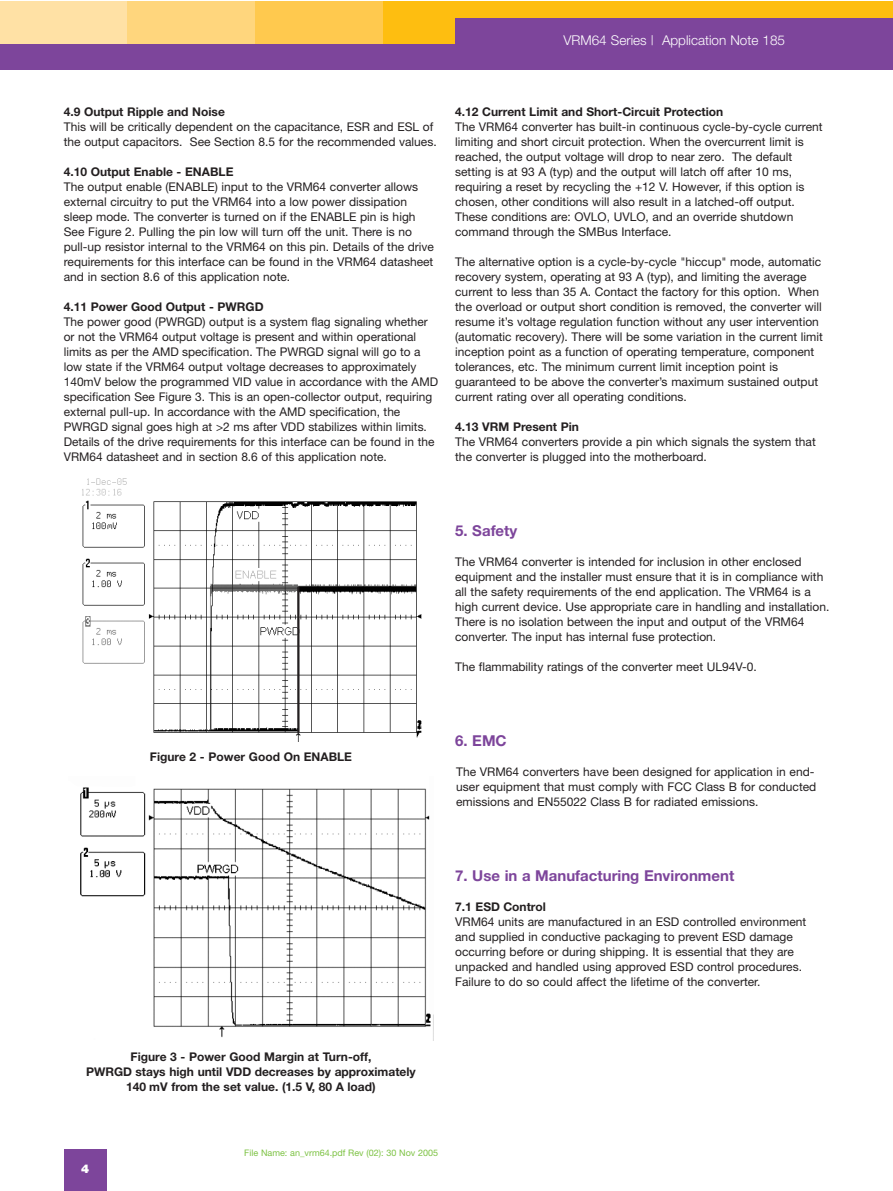
<style>
.page{position:relative;width:893px;height:1191px;background:#fff}
.page>*{position:absolute;margin:0;border:0;box-sizing:border-box;transform-origin:0 0}
.t1{font:700 15px "Helvetica Neue";color:#7d459b}
.t2{font:300 13.5px "Helvetica Neue";color:#fff}
.t3{font:12px/15px "Helvetica Neue";color:#231f20}
.t4{font:700 12px/15px "Helvetica Neue";color:#231f20;text-align:center}
.t5{font:900 12px "Helvetica Neue";color:#fff}
.t6{font:9px "Helvetica Neue";color:#7cc242}
</style>
<div class="page">
<div style="left:0;top:2px;width:128px;height:42px;background:#ffe1a5"></div>
<div style="left:128px;top:2px;width:127px;height:42px;background:#ffd67d"></div>
<div style="left:255px;top:2px;width:128px;height:42px;background:#ffc94e"></div>
<div style="left:383px;top:2px;width:509px;height:42px;background:#febe10"></div>
<div style="left:64px;top:1150px;width:42px;height:41px;background:#7d459b"></div>
<div style="left:455px;top:19px;width:437px;height:25px;background:#7d459b"></div>
<div style="left:0;top:44px;width:892px;height:26px;background:#7d459b"></div>
<img style="left:82px;top:478px;width:340px;height:263px">
<img style="left:80px;top:787px;width:351px;height:251px">
<hr style="left:297px;top:587px;width:2px;height:146px;background:#231f20">
<p class="t2" style="left:563px;top:35px;width:223px">VRM64 Series | Application Note 185</p>
<p class="t4" style="left:64px;top:106px;width:163px">4.9 Output Ripple and Noise</p>
<p class="t3" style="left:64px;top:121px;width:374px">This will be critically dependent on the capacitance, ESR and ESL of the output capacitors. See Section 8.5 for the recommended values.</p>
<p class="t4" style="left:64px;top:166px;width:171px">4.10 Output Enable - ENABLE</p>
<p class="t3" style="left:64px;top:181px;width:372px">The output enable (ENABLE) input to the VRM64 converter allows external circuitry to put the VRM64 into a low power dissipation sleep mode. The converter is turned on if the ENABLE pin is high See Figure 2. Pulling the pin low will turn off the unit. There is no pull-up resistor internal to the VRM64 on this pin. Details of the drive requirements for this interface can be found in the VRM64 datasheet and in section 8.6 of this application note.</p>
<p class="t4" style="left:64px;top:301px;width:201px">4.11 Power Good Output - PWRGD</p>
<p class="t3" style="left:64px;top:316px;width:376px">The power good (PWRGD) output is a system flag signaling whether or not the VRM64 output voltage is present and within operational limits as per the AMD specification. The PWRGD signal will go to a low state if the VRM64 output voltage decreases to approximately 140mV below the programmed VID value in accordance with the AMD specification See Figure 3. This is an open-collector output, requiring external pull-up. In accordance with the AMD specification, the PWRGD signal goes high at &gt;2 ms after VDD stabilizes within limits.<br>Details of the drive requirements for this interface can be found in the VRM64 datasheet and in section 8.6 of this application note.</p>
<p class="t4" style="left:455px;top:106px;width:270px">4.12 Current Limit and Short-Circuit Protection</p>
<p class="t3" style="left:455px;top:121px;width:369px">The VRM64 converter has built-in continuous cycle-by-cycle current limiting and short circuit protection. When the overcurrent limit is reached, the output voltage will drop to near zero. The default setting is at 93 A (typ) and the output will latch off after 10 ms, requiring a reset by recycling the +12 V. However, if this option is chosen, other conditions will also result in a latched-off output.<br>These conditions are: OVLO, UVLO, and an override shutdown command through the SMBus Interface.</p>
<p class="t3" style="left:455px;top:256px;width:369px">The alternative option is a cycle-by-cycle "hiccup" mode, automatic recovery system, operating at 93 A (typ), and limiting the average current to less than 35 A. Contact the factory for this option. When the overload or output short condition is removed, the converter will resume it’s voltage regulation function without any user intervention (automatic recovery). There will be some variation in the current limit inception point as a function of operating temperature, component tolerances, etc. The minimum current limit inception point is guaranteed to be above the converter’s maximum sustained output current rating over all operating conditions.</p>
<p class="t4" style="left:455px;top:421px;width:125px">4.13 VRM Present Pin</p>
<p class="t3" style="left:455px;top:436px;width:362px">The VRM64 converters provide a pin which signals the system that the converter is plugged into the motherboard.</p>
<p class="t1" style="left:455px;top:526px;width:64px">5. Safety</p>
<p class="t3" style="left:455px;top:556px;width:376px">The VRM64 converter is intended for inclusion in other enclosed equipment and the installer must ensure that it is in compliance with all the safety requirements of the end application. The VRM64 is a high current device. Use appropriate care in handling and installation.<br>There is no isolation between the input and output of the VRM64 converter. The input has internal fuse protection.</p>
<p class="t3" style="left:455px;top:661px;width:303px">The flammability ratings of the converter meet UL94V-0.</p>
<p class="t4" style="left:150px;top:751px;width:203px">Figure 2 - Power Good On ENABLE</p>
<p class="t1" style="left:455px;top:736px;width:53px">6. EMC</p>
<p class="t3" style="left:456px;top:766px;width:362px">The VRM64 converters have been designed for application in end&shy;user equipment that must comply with FCC Class B for conducted emissions and EN55022 Class B for radiated emissions.</p>
<p class="t1" style="left:455px;top:871px;width:280px">7. Use in a Manufacturing Environment</p>
<p class="t4" style="left:455px;top:901px;width:92px">7.1 ESD Control</p>
<p class="t3" style="left:455px;top:916px;width:352px">VRM64 units are manufactured in an ESD controlled environment and supplied in conductive packaging to prevent ESD damage occurring before or during shipping. It is essential that they are unpacked and handled using approved ESD control procedures.<br>Failure to do so could affect the lifetime of the converter.</p>
<p class="t4" style="left:86px;top:1051px;width:331px">Figure 3 - Power Good Margin at Turn-off,<br>PWRGD stays high until VDD decreases by approximately<br>140 mV from the set value. (1.5 V, 80 A load)</p>
<p class="t5" style="left:81px;top:1164px;width:10px">4</p>
<p class="t6" style="left:244px;top:1150px;width:195px">File Name: an_vrm64.pdf Rev (02): 30 Nov 2005</p>
</div>
